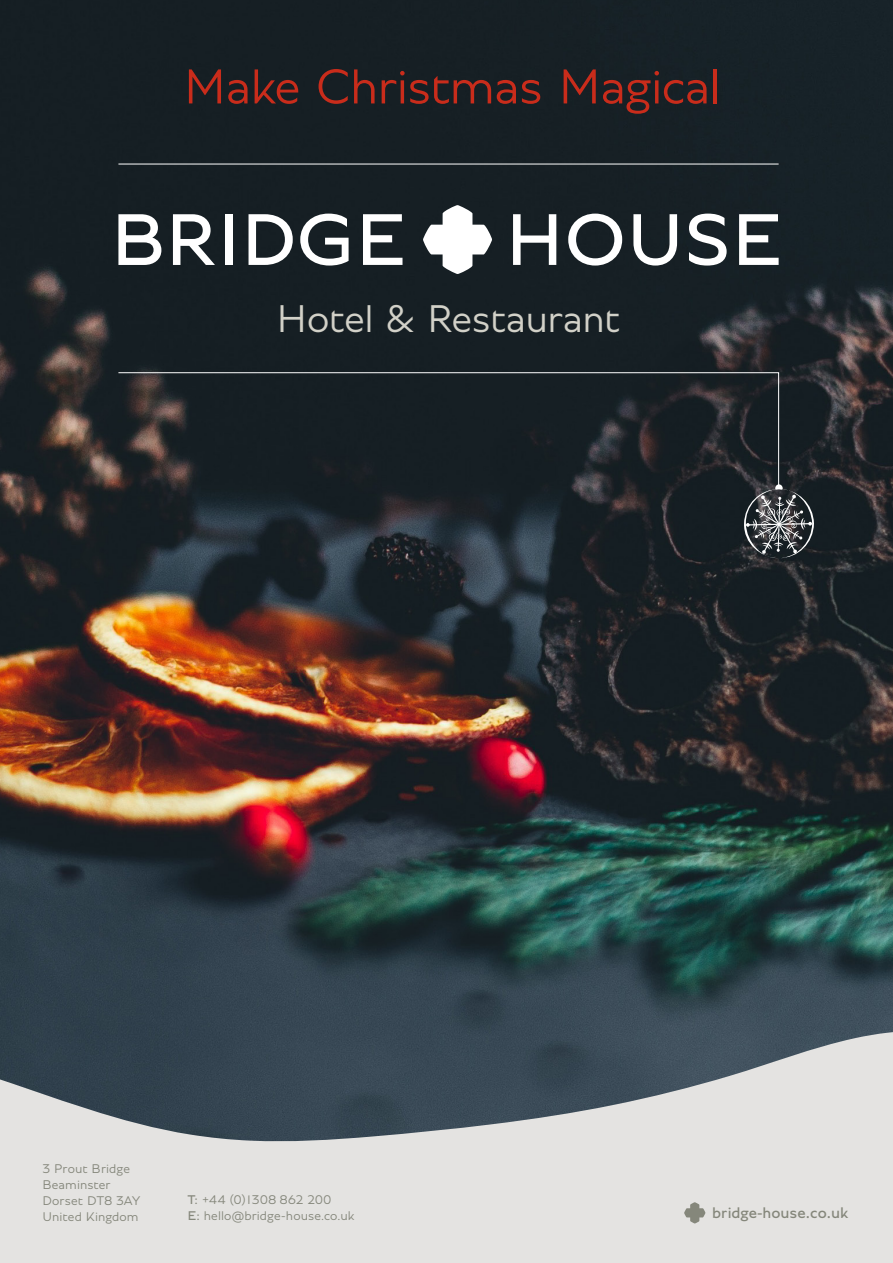
<style>
.page{position:relative;width:893px;height:1263px;background:#fff}
.page>*{position:absolute;margin:0;border:0;box-sizing:border-box;transform-origin:0 0}
.t1{font:300 52.5px "Bentley";letter-spacing:-.02em;color:#c92c1b}
.t2{font:300 41.4px "Bentley";letter-spacing:-.015em;color:#d2d1c8}
.t3{font:16.5px "Bentley";color:#85877b}
.t4{font:300 13.5px/16.2px "Bentley";letter-spacing:.005em;color:#85877b}
.t5{font:300 13.5px "Bentley";letter-spacing:.03em;color:#85877b}
.s1{font-weight:400}
</style>
<div class="page">
<img style="left:0;top:0;width:893px;height:1031px">
<svg style="left:0;top:1031px;width:893px;height:232px;background:#abb0b3"></svg>
<svg style="left:743px;top:484px;width:71px;height:77px;background:#4c5053"></svg>
<svg style="left:684px;top:1202px;width:21px;height:21px"></svg>
<svg style="left:423px;top:205px;width:69px;height:69px"></svg>
<svg style="left:118px;top:214px;width:43px;height:51px"></svg>
<svg style="left:173px;top:214px;width:42px;height:51px"></svg>
<div style="left:225px;top:214px;width:8px;height:51px;background:#fff"></div>
<svg style="left:249px;top:214px;width:44px;height:51px"></svg>
<svg style="left:300px;top:214px;width:49px;height:52px"></svg>
<svg style="left:363px;top:214px;width:39px;height:51px"></svg>
<svg style="left:513px;top:214px;width:43px;height:51px"></svg>
<svg style="left:568px;top:214px;width:54px;height:52px"></svg>
<svg style="left:633px;top:214px;width:44px;height:52px"></svg>
<svg style="left:689px;top:214px;width:38px;height:52px"></svg>
<svg style="left:739px;top:214px;width:40px;height:51px"></svg>
<hr style="left:118px;top:164px;width:661px;height:1px;background:#fff">
<svg style="left:118px;top:372px;width:661px;height:114px;background:#1e2428"></svg>
<p class="t1" style="left:184px;top:50px;width:539px">Make Christmas Magical</p>
<p class="t2" style="left:277px;top:290px;width:345px">Hotel &amp; Restaurant</p>
<p class="t4" style="left:43px;top:1160px;width:100px">3 Prout Bridge<br>Beaminster<br>Dorset DT8 3AY<br>United Kingdom</p>
<p class="t5" style="left:187px;top:1190px;width:145px"><span class="s1">T:</span> +44 (0)1308 862 200</p>
<p class="t4" style="left:187px;top:1208px;width:169px"><span class="s1">E:</span> hello@bridge-house.co.uk</p>
<p class="t3" style="left:712px;top:1202px;width:137px">bridge-house.co.uk</p>
</div>
